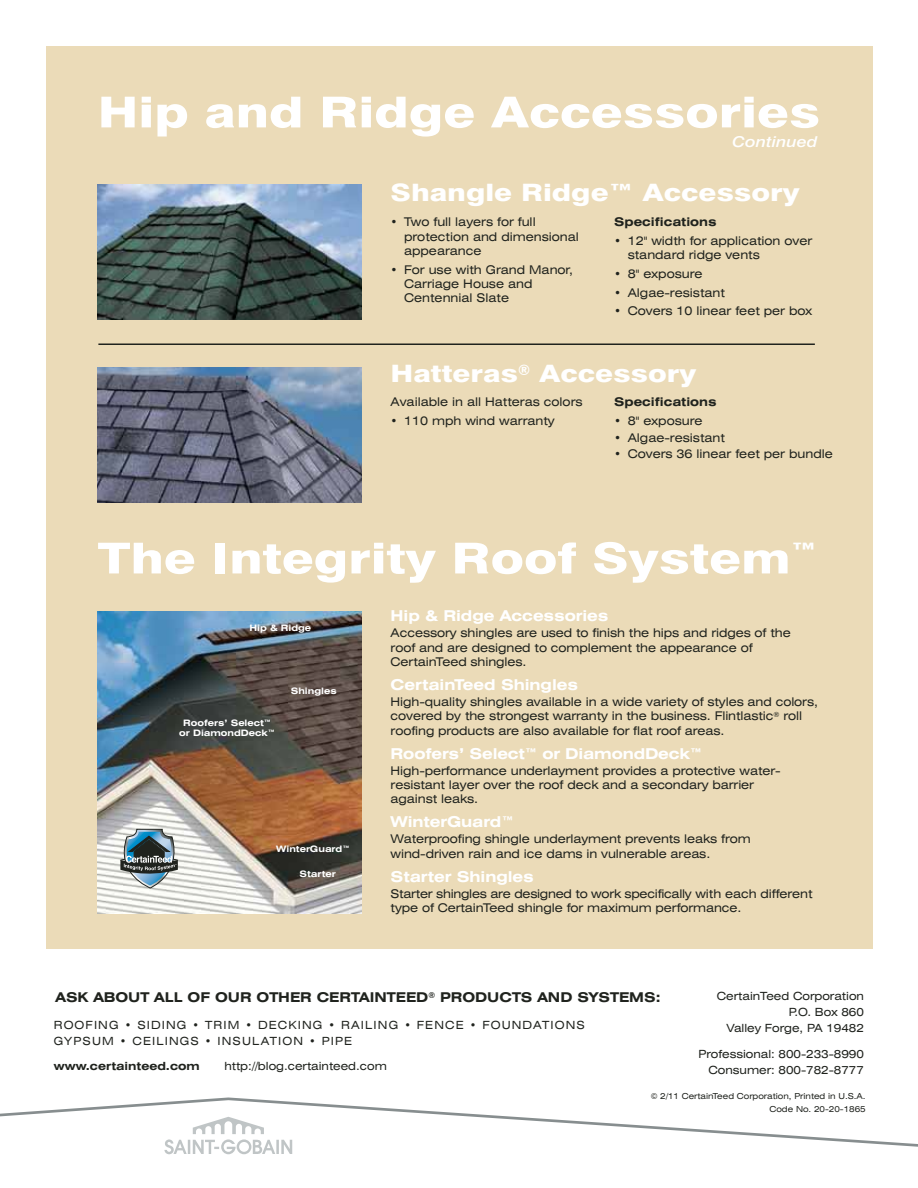
<style>
.page{position:relative;width:918px;height:1188px;background:#fff}
.page>*{position:absolute;margin:0;border:0;box-sizing:border-box;transform-origin:0 0}
.t1{font:800 42.75px "Swiss 721 BT";color:#fff;scale:1.25 1}
.t2{font:800 24px "Swiss 721 BT";color:#fff;scale:1.25 1}
.t3{font:700 expanded 15px "Swiss 721 BT";letter-spacing:-.005em;color:#fff}
.t4{font:italic 500 15px "Swiss 721 BT";color:#fff;scale:1.2 1}
.t5{font:700 expanded 13.5px "Swiss 721 BT";color:#20231e}
.t6{font:expanded 12px/14.4px "Swiss 721 BT";letter-spacing:-.005em;color:#20231e}
.t7{font:700 expanded 12px "Swiss 721 BT";color:#20231e}
.t8{font:expanded 11.25px/15.8px "Swiss 721 BT";color:#20231e;text-align:right}
.t9{font:expanded 11.25px/15.8px "Swiss 721 BT";letter-spacing:.1em;color:#20231e}
.t10{font:700 expanded 11.25px "Swiss 721 BT";color:#20231e}
.t11{font:700 expanded 8.85px/9.6px "Swiss 721 BT";color:#fff;text-align:center}
.t12{font:expanded 8.25px/12.6px "Swiss 721 BT";color:#20231e;text-align:right}
</style>
<div class="page">
<div style="left:46px;top:46px;width:826px;height:903px;background:#ebdbb8"></div>
<img style="left:98px;top:611px;width:264px;height:302px">
<svg style="left:120px;top:829px;width:58px;height:59px;background:#7c8f96"></svg>
<svg style="left:164px;top:1149px;width:128px;height:5px"></svg>
<svg style="left:0;top:1098px;width:918px;height:51px"></svg>
<img style="left:98px;top:185px;width:264px;height:135px">
<img style="left:98px;top:368px;width:264px;height:135px">
<hr style="left:98px;top:344px;width:717px;height:1px;background:#20231e">
<h1 class="t1" style="left:98px;top:97px;width:580px">Hip and Ridge Accessories</h1>
<p class="t4" style="left:732px;top:136px;width:73px">Continued</p>
<h2 class="t2" style="left:391px;top:184px;width:329px">Shangle Ridge™ Accessory</h2>
<p class="t6" style="left:404px;top:216px;width:176px;text-indent:-14px">• Two full layers for full protection and dimensional appearance</p>
<p class="t6" style="left:404px;top:263px;width:171px;text-indent:-14px">• For use with Grand Manor,<br>Carriage House and<br>Centennial Slate</p>
<p class="t7" style="left:614px;top:217px;width:104px">Specifications</p>
<p class="t6" style="left:628px;top:234px;width:186px;text-indent:-14px">• 12" width for application over standard ridge vents</p>
<p class="t6" style="left:614px;top:268px;width:90px">• 8" exposure</p>
<p class="t6" style="left:614px;top:286px;width:112px">• Algae-resistant</p>
<p class="t6" style="left:614px;top:305px;width:200px">• Covers 10 linear feet per box</p>
<h2 class="t2" style="left:391px;top:365px;width:246px">Hatteras<sup>®</sup> Accessory</h2>
<p class="t6" style="left:391px;top:396px;width:193px">Available in all Hatteras colors</p>
<p class="t6" style="left:391px;top:415px;width:166px">• 110 mph wind warranty</p>
<p class="t7" style="left:614px;top:397px;width:104px">Specifications</p>
<p class="t6" style="left:614px;top:415px;width:90px">• 8" exposure</p>
<p class="t6" style="left:614px;top:431px;width:112px">• Algae-resistant</p>
<p class="t6" style="left:614px;top:448px;width:220px">• Covers 36 linear feet per bundle</p>
<h1 class="t1" style="left:98px;top:543px;width:577px">The Integrity Roof System<sup>™</sup></h1>
<p class="t11" style="left:249px;top:624px;width:63px">Hip &amp; Ridge</p>
<p class="t11" style="left:179px;top:720px;width:98px">Roofers’ Select™ or DiamondDeck™</p>
<p class="t11" style="left:291px;top:687px;width:47px">Shingles</p>
<p class="t11" style="left:276px;top:846px;width:75px">WinterGuard™</p>
<p class="t11" style="left:300px;top:870px;width:38px">Starter</p>
<p class="t3" style="left:391px;top:610px;width:219px">Hip &amp; Ridge Accessories</p>
<p class="t6" style="left:391px;top:627px;width:402px">Accessory shingles are used to finish the hips and ridges of the roof and are designed to complement the appearance of<br>CertainTeed shingles.</p>
<p class="t3" style="left:391px;top:679px;width:189px">CertainTeed Shingles</p>
<p class="t6" style="left:391px;top:695px;width:429px">High-quality shingles available in a wide variety of styles and colors, covered by the strongest warranty in the business. Flintlastic<sup>®</sup> roll roofing products are also available for flat roof areas.</p>
<p class="t3" style="left:391px;top:748px;width:313px">Roofers’ Select™ or DiamondDeck™</p>
<p class="t6" style="left:391px;top:764px;width:392px">High-performance underlayment provides a protective water&shy;resistant layer over the roof deck and a secondary barrier against leaks.</p>
<p class="t3" style="left:391px;top:816px;width:125px">WinterGuard™</p>
<p class="t6" style="left:391px;top:833px;width:362px">Waterproofing shingle under layment prevents leaks from wind-driven rain and ice dams in vulnerable areas.</p>
<p class="t3" style="left:391px;top:871px;width:145px">Starter Shingles</p>
<p class="t6" style="left:391px;top:887px;width:423px">Starter shingles are designed to work specifically with each different type of CertainTeed shingle for maximum performance.</p>
<p class="t8" style="left:717px;top:989px;width:149px">CertainTeed Corporation<br>P.O. Box 860<br>Valley Forge, PA 19482</p>
<p class="t8" style="left:698px;top:1047px;width:167px">Professional: 800-233-8990<br>Consumer: 800-782-8777</p>
<p class="t5" style="left:56px;top:992px;width:607px">ASK ABOUT ALL OF OUR OTHER CERTAINTEED<sup>®</sup> PRODUCTS AND SYSTEMS:</p>
<p class="t9" style="left:54px;top:1018px;width:533px">ROOFING • SIDING • TRIM • DECKING • RAILING • FENCE • FOUNDATIONS<br>GYPSUM • CEILINGS • INSULATION • PIPE</p>
<p class="t10" style="left:54px;top:1062px;width:147px">www.certainteed.com</p>
<p class="t8" style="left:224px;top:1059px;width:164px">http://blog.certainteed.com</p>
<p class="t12" style="left:651px;top:1090px;width:217px">© 2/11 CertainTeed Corporation, Printed in U.S.A.<br>Code No. 20-20-1865</p>
</div>
